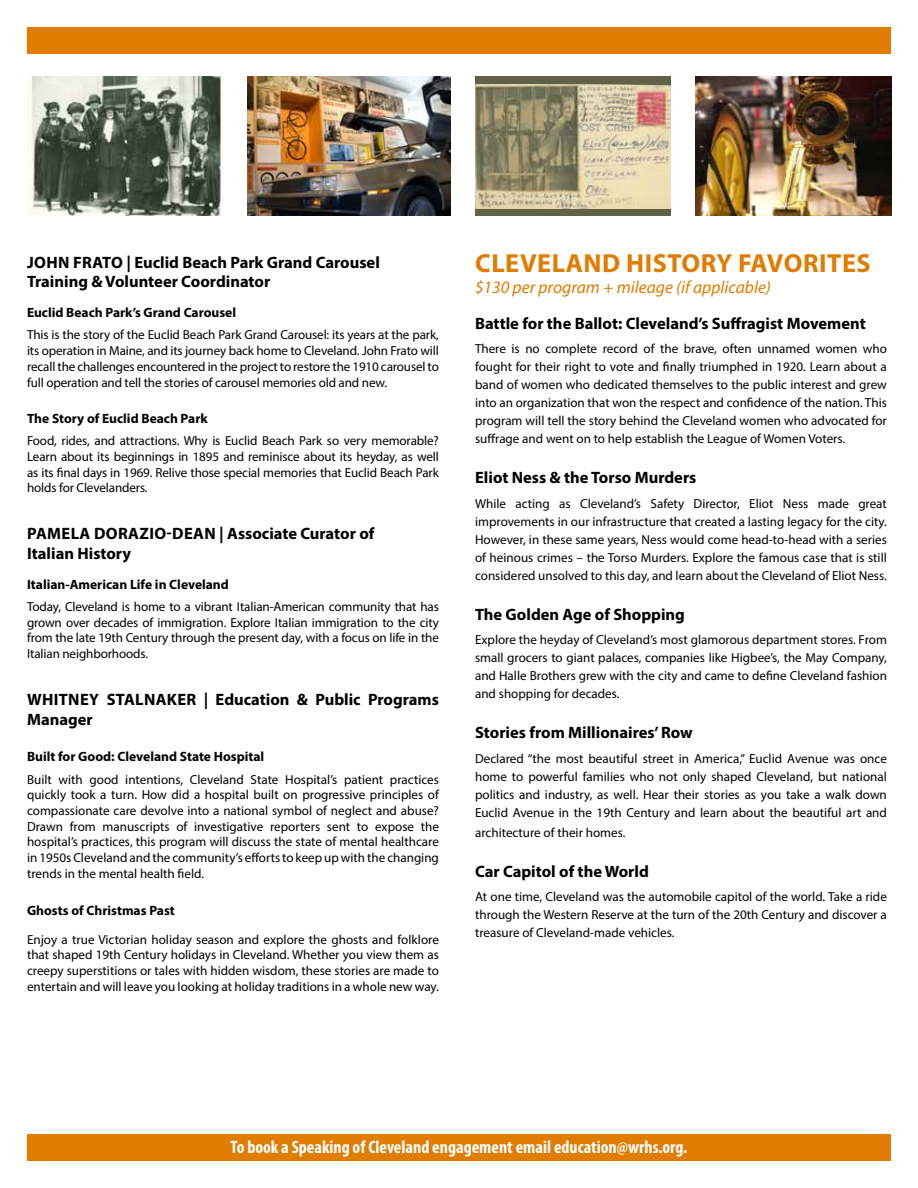
<style>
.page{position:relative;width:918px;height:1188px;background:#fff}
.page>*{position:absolute;margin:0;border:0;box-sizing:border-box;transform-origin:0 0}
.t1{font:700 26.25px "Myriad Pro";letter-spacing:.02em;color:#e07c00}
.t2{font:700 condensed 18px "Myriad Pro";color:#fff}
.t3{font:italic 17.4px "Myriad Pro";color:#e07c00}
.t4{font:700 16.5px/19.8px "Myriad Pro";color:#000}
.t5{font:700 13.5px "Myriad Pro";color:#000}
.t6{font:13.05px/15.8px "Myriad Pro";color:#000;text-align:justify}
</style>
<div class="page">
<div style="left:27px;top:27px;width:864px;height:27px;background:#e07c00"></div>
<div style="left:27px;top:1134px;width:864px;height:27px;background:#e07c00"></div>
<img style="left:27px;top:77px;width:196px;height:139px">
<img style="left:696px;top:77px;width:195px;height:139px">
<div style="left:475px;top:77px;width:196px;height:139px;background:#616147"></div>
<img style="left:475px;top:84px;width:196px;height:124px">
<img style="left:248px;top:77px;width:202px;height:139px">
<p class="t4" style="left:27px;top:252px;width:354px">JOHN FRATO | Euclid Beach Park Grand Carousel<br>Training &amp; Volunteer Coordinator</p>
<p class="t5" style="left:27px;top:304px;width:211px">Euclid Beach Park’s Grand Carousel</p>
<p class="t6" style="left:27px;top:327px;width:413px">This is the story of the Euclid Beach Park Grand Carousel: its years at the park, its operation in Maine, and its journey back home to Cleveland. John Frato will recall the challenges encountered in the project to restore the 1910 carousel to full operation and tell the stories of carousel memories old and new.</p>
<p class="t5" style="left:27px;top:410px;width:182px">The Story of Euclid Beach Park</p>
<p class="t6" style="left:27px;top:433px;width:413px">Food, rides, and attractions. Why is Euclid Beach Park so very memorable?<br>Learn about its beginnings in 1895 and reminisce about its heyday, as well as its final days in 1969. Relive those special memories that Euclid Beach Park holds for Clevelanders.</p>
<p class="t4" style="left:27px;top:523px;width:349px">PAMELA DORAZIO-DEAN | Associate Curator of<br>Italian History</p>
<p class="t5" style="left:27px;top:575px;width:203px">Italian-American Life in Cleveland</p>
<p class="t6" style="left:27px;top:599px;width:413px">Today, Cleveland is home to a vibrant Italian-American community that has grown over decades of immigration. Explore Italian immigration to the city from the late 19th Century through the present day, with a focus on life in the Italian neighborhoods.</p>
<p class="t4" style="left:27px;top:689px;width:413px">WHITNEY STALNAKER | Education &amp; Public Programs<br>Manager</p>
<p class="t5" style="left:27px;top:748px;width:239px">Built for Good: Cleveland State Hospital</p>
<p class="t6" style="left:27px;top:771px;width:413px">Built with good intentions, Cleveland State Hospital’s patient practices quickly took a turn. How did a hospital built on progressive principles of compassionate care devolve into a national symbol of neglect and abuse?<br>Drawn from manuscripts of investigative reporters sent to expose the hospital’s practices, this program will discuss the state of mental healthcare in 1950s Cleveland and the community’s efforts to keep up with the changing trends in the mental health field.</p>
<p class="t5" style="left:27px;top:901px;width:149px">Ghosts of Christmas Past</p>
<p class="t6" style="left:27px;top:931px;width:413px">Enjoy a true Victorian holiday season and explore the ghosts and folklore that shaped 19th Century holidays in Cleveland. Whether you view them as creepy superstitions or tales with hidden wisdom, these stories are made to entertain and will leave you looking at holiday traditions in a whole new way.</p>
<h1 class="t1" style="left:475px;top:246px;width:397px">CLEVELAND HISTORY FAVORITES</h1>
<h3 class="t3" style="left:475px;top:276px;width:297px">$130 per program + mileage (if applicable)</h3>
<p class="t4" style="left:475px;top:313px;width:392px">Battle for the Ballot: Cleveland’s Suffragist Movement</p>
<p class="t6" style="left:475px;top:340px;width:413px;line-height:18px">There is no complete record of the brave, often unnamed women who fought for their right to vote and finally triumphed in 1920. Learn about a band of women who dedicated themselves to the public interest and grew into an organization that won the respect and confidence of the nation. This program will tell the story behind the Cleveland women who advocated for suffrage and went on to help establish the League of Women Voters.</p>
<p class="t4" style="left:475px;top:467px;width:223px">Eliot Ness &amp; the Torso Murders</p>
<p class="t6" style="left:475px;top:494px;width:413px;line-height:18px">While acting as Cleveland’s Safety Director, Eliot Ness made great improvements in our infrastructure that created a lasting legacy for the city.<br>However, in these same years, Ness would come head-to-head with a series of heinous crimes – the Torso Murders. Explore the famous case that is still considered unsolved to this day, and learn about the Cleveland of Eliot Ness.</p>
<p class="t4" style="left:475px;top:604px;width:211px">The Golden Age of Shopping</p>
<p class="t6" style="left:475px;top:631px;width:413px;line-height:18px">Explore the heyday of Cleveland’s most glamorous department stores. From small grocers to giant palaces, companies like Higbee’s, the May Company, and Halle Brothers grew with the city and came to define Cleveland fashion and shopping for decades.</p>
<p class="t4" style="left:475px;top:722px;width:219px">Stories from Millionaires’ Row</p>
<p class="t6" style="left:475px;top:749px;width:413px;line-height:18px">Declared “the most beautiful street in America,” Euclid Avenue was once home to powerful families who not only shaped Cleveland, but national politics and industry, as well. Hear their stories as you take a walk down Euclid Avenue in the 19th Century and learn about the beautiful art and</p>
<p class="t6" style="left:475px;top:824px;width:152px">architecture of their homes.</p>
<p class="t4" style="left:475px;top:861px;width:175px">Car Capitol of the World</p>
<p class="t6" style="left:475px;top:888px;width:413px;line-height:18px">At one time, Cleveland was the automobile capitol of the world. Take a ride through the Western Reserve at the turn of the 20th Century and discover a treasure of Cleveland-made vehicles.</p>
<h2 class="t2" style="left:231px;top:1136px;width:458px">To book a Speaking of Cleveland engagement email education@wrhs.org.</h2>
</div>
